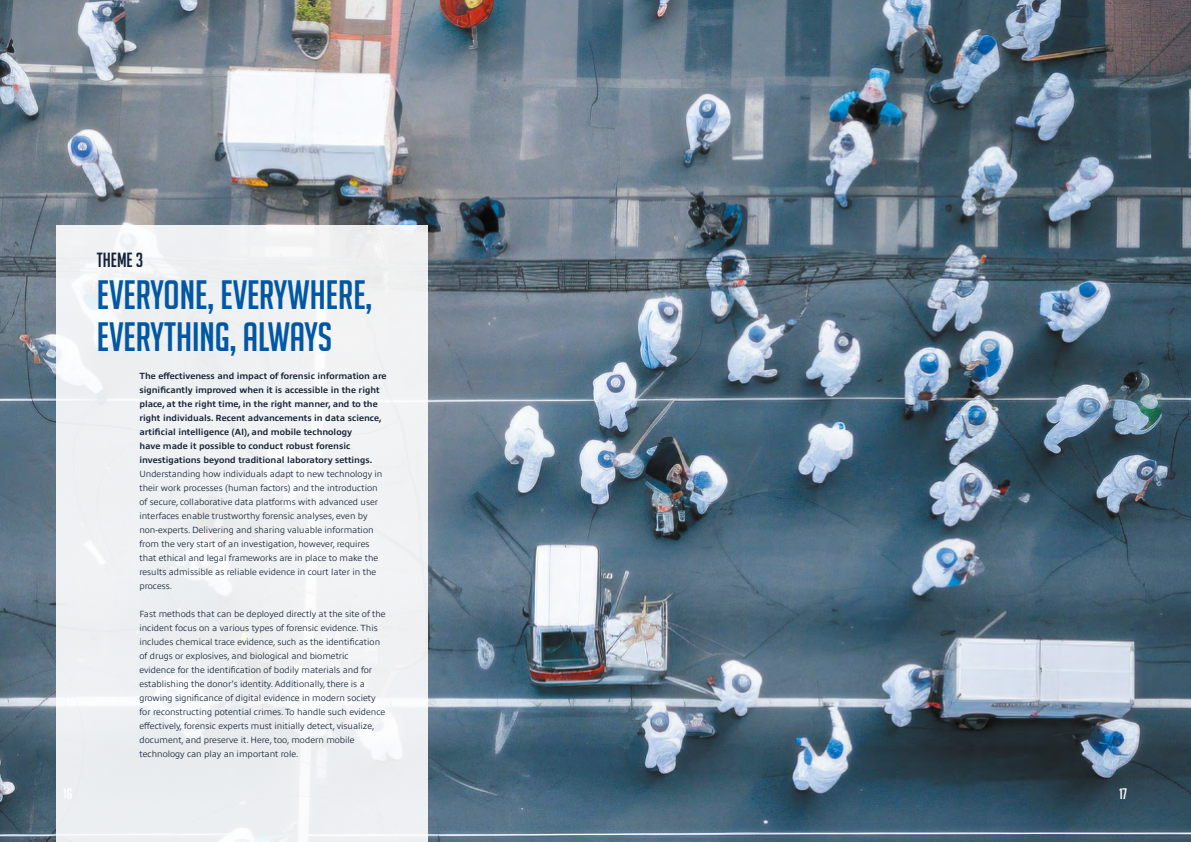
<style>
.page{position:relative;width:1191px;height:842px;background:#fff}
.page>*{position:absolute;margin:0;border:0;box-sizing:border-box;transform-origin:0 0}
.t1{font:40px/42px "Big Noodle Titling";color:#0057a5}
.t2{font:20px "Big Noodle Titling";color:#122136}
.t3{font:15px "Big Noodle Titling";color:#fff}
.t4{font:300 9px/14px "Allumi Std";color:#122136}
.t5{font:700 9px/14px "Allumi Std";color:#122136}
</style>
<div class="page">
<img style="left:0;top:0;width:1191px;height:842px">
<div style="left:57px;top:225px;width:371px;height:617px;background:#eff1f2"></div>
<h2 class="t2" style="left:97px;top:249px;width:48px">THEME 3</h2>
<h1 class="t1" style="left:97px;top:273px;width:277px">EVERYONE, EVERYWHERE,<br>EVERYTHING, ALWAYS</h1>
<p class="t5" style="left:139px;top:369px;width:249px">The effectiveness and impact of forensic information are significantly improved when it is accessible in the right place, at the right time, in the right manner, and to the right individuals. Recent advancements in data science, artificial intelligence (AI), and mobile technology<br>have made it possible to conduct robust forensic investigations beyond traditional laboratory settings.</p>
<p class="t4" style="left:139px;top:467px;width:244px">Understanding how individuals adapt to new technology in their work processes (human factors) and the introduction of secure, collaborative data platforms with advanced user interfaces enable trustworthy forensic analyses, even by non-experts. Delivering and sharing valuable information from the very start of an investigation, however, requires that ethical and legal frameworks are in place to make the results admissible as reliable evidence in court later in the process.</p>
<p class="t4" style="left:139px;top:607px;width:248px">Fast methods that can be deployed directly at the site of the incident focus on a various types of forensic evidence. This includes chemical trace evidence, such as the identification of drugs or explosives, and biological and biometric evidence for the identification of bodily materials and for establishing the donor’s identity. Additionally, there is a growing significance of digital evidence in modern society for reconstructing potential crimes. To handle such evidence effectively, forensic experts must initially detect, visualize, document, and preserve it. Here, too, modern mobile technology can play an important role.</p>
<h3 class="t3" style="left:1119px;top:785px;width:10px">17</h3>
</div>
